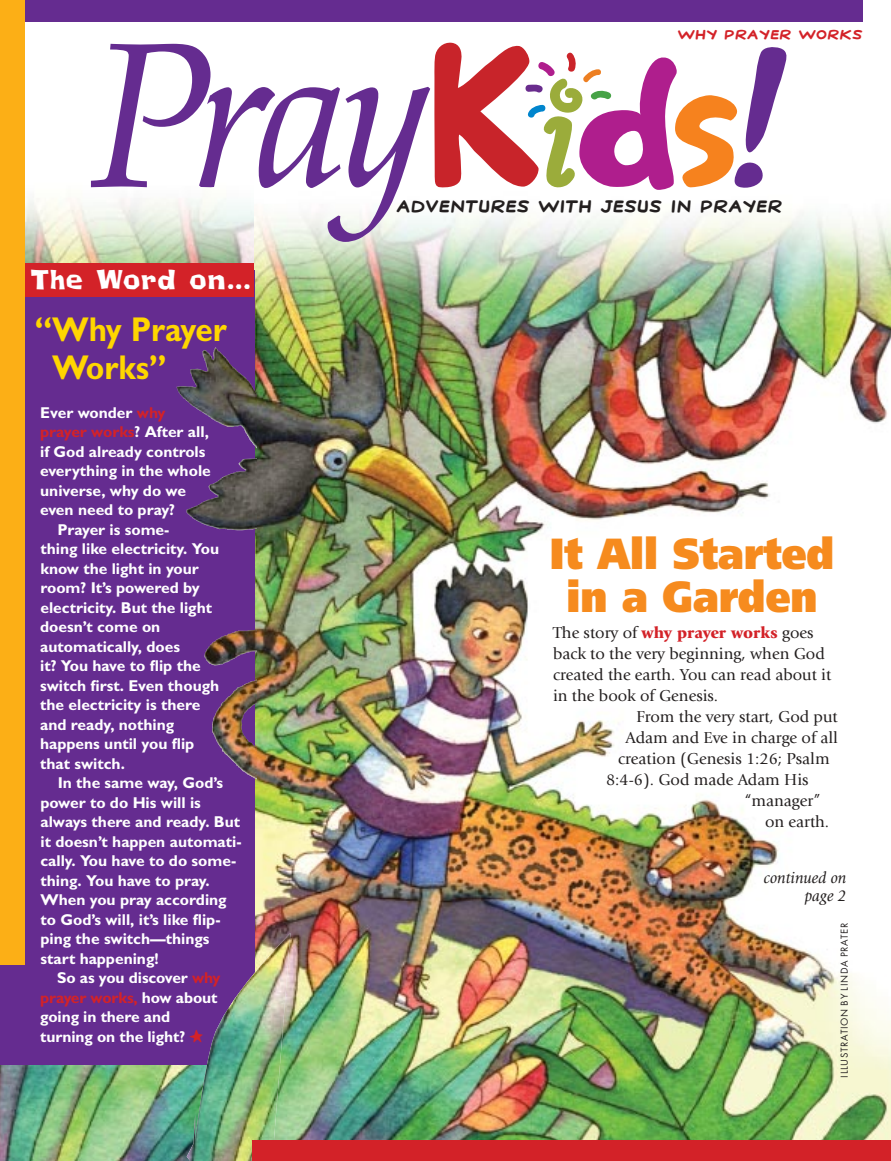
<style>
.page{position:relative;width:891px;height:1161px;background:#fff}
.page>*{position:absolute;margin:0;border:0;box-sizing:border-box;transform-origin:0 0}
.t1{font:900 43.5px/43.5px "Frutiger";color:#f68b1e;text-align:center;scale:.91 1}
.t2{font:700 34.5px/37.5px "Gill Sans";color:#ffd600;scale:.91 1}
.t3{font:24px "Big City";letter-spacing:.065em;color:#fff;scale:1.05 1}
.t4{font:700 17.4px "Stan Lee";letter-spacing:.05em;color:#231f1f;scale:.95 1}
.t5{font:16.5px "Giovanni";color:#231f1f}
.t6{font:italic 16.5px/18px "Giovanni";color:#231f1f;text-align:right}
.t7{font:700 15.75px "Gill Sans";color:#fff}
.t8{font:700 15.75px "Gill Sans";letter-spacing:-.005em;color:#d32228}
.t9{font:700 13.5px "Stan Lee";letter-spacing:.05em;color:#d32228}
.t10{font:10.5px "Futura";letter-spacing:.055em;color:#231f1f}
.s1{color:#d32228}
.s2{color:#fff}
.s3{font-weight:900;color:#d32228}
</style>
<div class="page">
<img style="left:254px;top:212px;width:637px;height:928px">
<img style="left:0;top:185px;width:254px;height:976px">
<div style="left:0;top:0;width:862px;height:22px;background:#652c90"></div>
<svg style="left:91px;top:44px;width:339px;height:198px"></svg>
<svg style="left:434px;top:42px;width:353px;height:148px"></svg>
<div style="left:0;top:271px;width:254px;height:794px;background:#652c90"></div>
<div style="left:19px;top:263px;width:235px;height:34px;background:#d32228"></div>
<div style="left:0;top:0;width:25px;height:964px;background:#fcaf16"></div>
<img style="left:176px;top:346px;width:80px;height:111px">
<div style="left:253px;top:1140px;width:638px;height:21px;background:#d32228"></div>
<img style="left:187px;top:933px;width:103px;height:228px">
<h3 class="t3" style="left:32px;top:269px;width:210px">The Word on...</h3>
<h2 class="t2" style="left:52px;top:314px;width:194px;text-indent:-17px">“Why Prayer<br>Works”</h2>
<p class="t7" style="left:40px;top:407px;width:127px">Ever wonder <span class="s1">why</span></p>
<p class="t8" style="left:40px;top:426px;width:170px">prayer works<span class="s2">? After all,</span></p>
<p class="t7" style="left:40px;top:446px;width:167px">if God already controls</p>
<p class="t7" style="left:40px;top:465px;width:172px">everything in the whole</p>
<p class="t7" style="left:40px;top:485px;width:147px">universe, why do we</p>
<p class="t7" style="left:40px;top:504px;width:136px">even need to pray?</p>
<p class="t7" style="left:57px;top:524px;width:114px">Prayer is some-</p>
<p class="t7" style="left:40px;top:543px;width:180px">thing like electricity. You</p>
<p class="t7" style="left:40px;top:563px;width:160px">know the light in your</p>
<p class="t7" style="left:40px;top:582px;width:161px">room? It’s powered by</p>
<p class="t7" style="left:40px;top:602px;width:173px">electricity. But the light</p>
<p class="t7" style="left:40px;top:621px;width:122px">doesn’t come on</p>
<p class="t7" style="left:40px;top:641px;width:141px">automatically, does</p>
<p class="t7" style="left:40px;top:660px;width:162px">it? You have to flip the</p>
<p class="t7" style="left:40px;top:680px;width:181px">switch first. Even though</p>
<p class="t7" style="left:40px;top:699px;width:162px">the electricity is there</p>
<p class="t7" style="left:40px;top:719px;width:136px">and ready, nothing</p>
<p class="t7" style="left:40px;top:738px;width:156px">happens until you flip</p>
<p class="t7" style="left:40px;top:758px;width:86px">that switch.</p>
<p class="t7" style="left:58px;top:777px;width:167px">In the same way, God’s</p>
<p class="t7" style="left:40px;top:797px;width:162px">power to do His will is</p>
<p class="t7" style="left:40px;top:816px;width:201px">always there and ready. But</p>
<p class="t7" style="left:40px;top:836px;width:203px">it doesn’t happen automati-</p>
<p class="t7" style="left:40px;top:855px;width:197px">cally. You have to do some-</p>
<p class="t7" style="left:40px;top:875px;width:171px">thing. You have to pray.</p>
<p class="t7" style="left:40px;top:894px;width:188px">When you pray according</p>
<p class="t7" style="left:40px;top:914px;width:182px">to God’s will, it’s like flip-</p>
<p class="t7" style="left:40px;top:933px;width:171px">ping the switch—things</p>
<p class="t7" style="left:40px;top:953px;width:120px">start happening!</p>
<p class="t7" style="left:57px;top:972px;width:165px">So as you discover <span class="s1">why</span></p>
<p class="t8" style="left:40px;top:992px;width:179px">prayer works, <span class="s2">how about</span></p>
<p class="t7" style="left:40px;top:1011px;width:131px">going in there and</p>
<p class="t7" style="left:40px;top:1031px;width:147px">turning on the light?</p>
<p class="t9" style="left:678px;top:27px;width:186px">WHY PRAYER WORKS</p>
<p class="t4" style="left:397px;top:196px;width:407px">ADVENTURES WITH JESUS IN PRAYER</p>
<h1 class="t1" style="left:550px;top:535px;width:314px">It All Started in a Garden</h1>
<p class="t5" style="left:553px;top:626px;width:262px">The story of <span class="s3">why prayer works</span> goes</p>
<p class="t5" style="left:553px;top:647px;width:273px">back to the very beginning, when God</p>
<p class="t5" style="left:553px;top:668px;width:280px">created the earth. You can read about it</p>
<p class="t5" style="left:553px;top:689px;width:166px">in the book of Genesis.</p>
<p class="t5" style="left:636px;top:710px;width:203px">From the very start, God put</p>
<p class="t5" style="left:626px;top:731px;width:214px">Adam and Eve in charge of all</p>
<p class="t5" style="left:618px;top:752px;width:213px">creation (Genesis 1:26; Psalm</p>
<p class="t5" style="left:606px;top:773px;width:204px">8:4-6). God made Adam His</p>
<p class="t5" style="left:744px;top:794px;width:78px">“manager”</p>
<p class="t5" style="left:765px;top:815px;width:66px">on earth.</p>
<p class="t6" style="left:764px;top:870px;width:84px">continued on page 2</p>
<p class="t10" style="left:840px;top:1078px;width:156px;rotate:-90deg">ILLUSTRATION BY LINDA PRATER</p>
</div>
